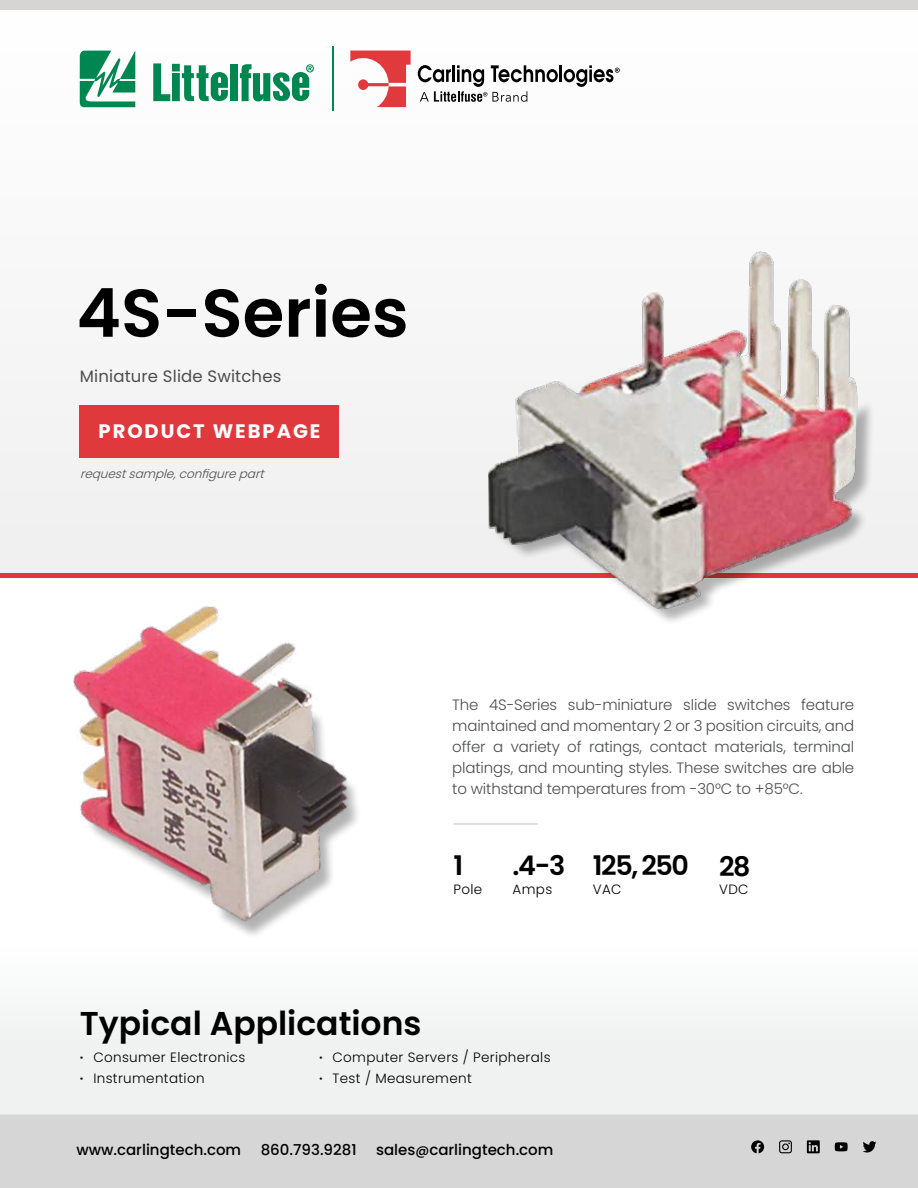
<style>
.page{position:relative;width:918px;height:1188px;background:#fff}
.page>*{position:absolute;margin:0;border:0;box-sizing:border-box;transform-origin:0 0}
.t1{font:600 67.5px "Poppins";color:#000}
.t2{font:600 33px "Poppins";color:#000}
.t3{font:600 27px "Poppins";letter-spacing:-.05em;color:#000}
.t4{font:700 19.5px "Poppins";letter-spacing:.1em;color:#fff}
.t5{font:16.5px "Poppins";letter-spacing:.01em;color:#4c4d4f}
.t6{font:300 15px/21px "Poppins";letter-spacing:-.01em;color:#4c4d4f;text-align:justify}
.t7{font:500 15px "Poppins";color:#000}
.t8{font:300 13.5px/21px "Poppins";letter-spacing:.025em;color:#000}
.t9{font:italic 300 12px "Poppins";color:#4c4d4f}
.s1{font-weight:600}
.s2{font-size:13.5px}
</style>
<div class="page">
<div style="left:0;top:9px;width:918px;height:564px;background:#f9f9f9"></div>
<div style="left:0;top:573px;width:918px;height:5px;background:#e0393d"></div>
<div style="left:0;top:0;width:918px;height:9px;background:#d6d5d4"></div>
<div style="left:0;top:1115px;width:918px;height:73px;background:#d6d6d6"></div>
<div style="left:0;top:1014px;width:918px;height:101px;background:#f0f1f1"></div>
<svg style="left:807px;top:1140px;width:13px;height:13px"></svg>
<svg style="left:779px;top:1140px;width:13px;height:13px"></svg>
<svg style="left:751px;top:1140px;width:13px;height:13px"></svg>
<svg style="left:835px;top:1142px;width:13px;height:9px"></svg>
<svg style="left:863px;top:1141px;width:13px;height:12px"></svg>
<svg style="left:80px;top:50px;width:55px;height:57px"></svg>
<div style="left:230px;top:64px;width:7px;height:37px;background:#008751"></div>
<svg style="left:240px;top:64px;width:74px;height:38px"></svg>
<svg style="left:153px;top:63px;width:75px;height:38px"></svg>
<hr style="left:332px;top:47px;width:2px;height:64px;background:#008751">
<svg style="left:350px;top:51px;width:61px;height:56px"></svg>
<hr style="left:559px;top:65px;width:3px;height:17px;background:#020202">
<svg style="left:564px;top:65px;width:56px;height:22px"></svg>
<svg style="left:418px;top:65px;width:140px;height:37px"></svg>
<div style="left:80px;top:405px;width:259px;height:53px;background:#e0393d"></div>
<img style="left:73px;top:606px;width:285px;height:323px">
<div style="left:493px;top:385px;width:381px;height:241px;background:#000;opacity:.3"></div>
<img style="left:489px;top:251px;width:368px;height:362px">
<hr style="left:453px;top:823px;width:85px;height:2px;background:#d6d5d4">
<h1 class="t1" style="left:76px;top:273px;width:334px">4S-Series</h1>
<p class="t5" style="left:80px;top:366px;width:203px">Miniature Slide Switches</p>
<h3 class="t4" style="left:99px;top:423px;width:223px">PRODUCT WEBPAGE</h3>
<p class="t9" style="left:80px;top:467px;width:190px">requestsample,con昀椀gurepart</p>
<p class="t6" style="left:452px;top:694px;width:404px">The 4S-Series sub-miniature slide switches feature maintained and momentary 2 or 3 position circuits, and offer a variety of ratings, contact materials, terminal platings, and mounting styles. These switches are able to withstand temperatures from -30°C to +85°C.</p>
<h3 class="t3" style="left:453px;top:850px;width:11px">1</h3>
<h3 class="t3" style="left:513px;top:850px;width:239px">.4-3 125, 250 28</h3>
<p class="t8" style="left:453px;top:879px;width:30px">Pole</p>
<p class="t8" style="left:513px;top:879px;width:41px">Amps</p>
<p class="t8" style="left:593px;top:879px;width:30px">VAC</p>
<p class="t8" style="left:719px;top:879px;width:31px">VDC</p>
<h2 class="t2" style="left:80px;top:1004px;width:343px">Typical Applications</h2>
<p class="t8" style="left:80px;top:1047px;width:167px"><span class="s1">∙</span> Consumer Electronics <span class="s1">∙</span> Instrumentation</p>
<p class="t8" style="left:319px;top:1047px;width:233px"><span class="s1">∙</span> Computer Servers / Peripherals <span class="s1">∙</span> Test / Measurement</p>
<p class="t7" style="left:76px;top:1143px;width:166px">www.carlingtech.com</p>
<p class="t7" style="left:261px;top:1143px;width:97px">860.793.9281</p>
<p class="t7" style="left:376px;top:1143px;width:179px">sales<span class="s2">@</span>carlingtech.com</p>
</div>
